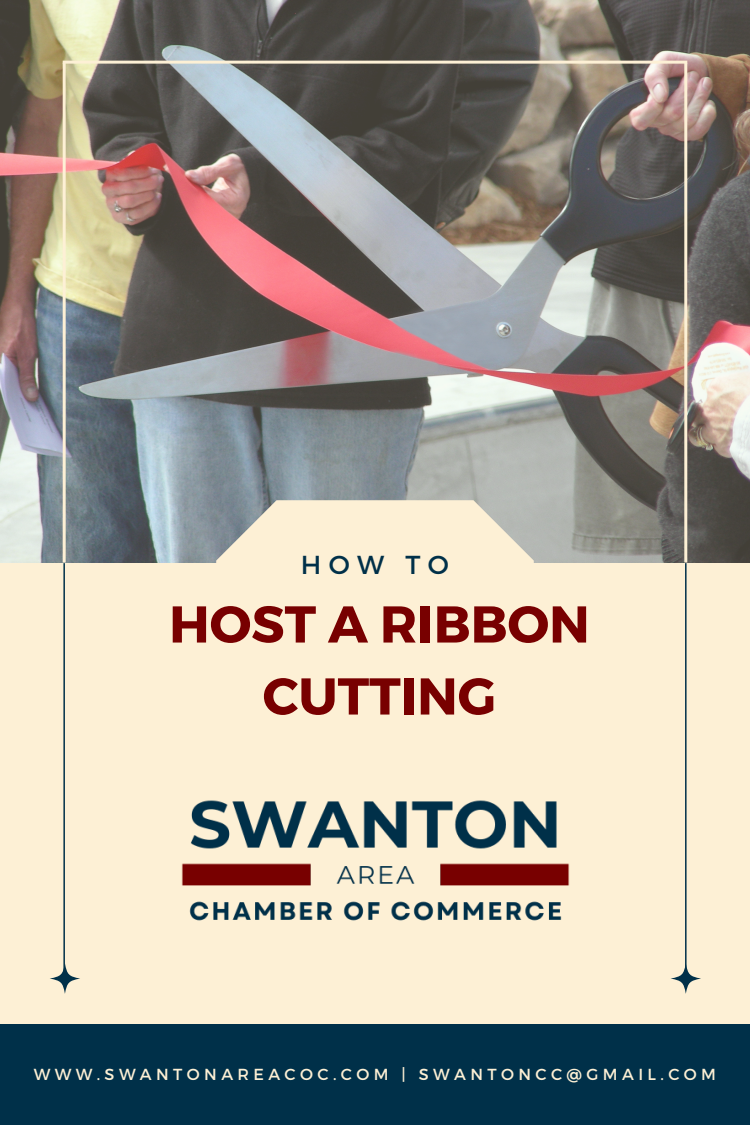
<style>
.page{position:relative;width:750px;height:1125px;background:#fdf0d5}
.page>*{position:absolute;margin:0;border:0;box-sizing:border-box;transform-origin:0 0}
.t1{font:700 51.7px/72px "Montserrat";color:#780000;text-align:center}
.t2{font:26px "Montserrat";color:#003049}
.t3{font:16px "Montserrat";letter-spacing:.275em;color:#fdf0d5}
</style>
<div class="page">
<img style="left:0;top:0;width:750px;height:562px">
<svg style="left:216px;top:500px;width:318px;height:63px"></svg>
<div style="left:0;top:1024px;width:750px;height:101px;background:#003049"></div>
<hr style="left:63px;top:63px;width:3px;height:500px;background:#fdf0d5">
<hr style="left:684px;top:63px;width:3px;height:500px;background:#fdf0d5">
<hr style="left:63px;top:61px;width:624px;height:3px;background:#fdf0d5">
<hr style="left:63px;top:563px;width:2px;height:408px;background:#003049">
<hr style="left:685px;top:563px;width:2px;height:408px;background:#003049">
<svg style="left:50px;top:963px;width:30px;height:31px"></svg>
<svg style="left:671px;top:963px;width:30px;height:31px"></svg>
<img style="left:181px;top:800px;width:389px;height:121px">
<h2 class="t2" style="left:301px;top:547px;width:150px">HOW TO</h2>
<h1 class="t1" style="left:169px;top:586px;width:422px">HOST A RIBBON<br>CUTTING</h1>
<p class="t3" style="left:34px;top:1064px;width:684px">WWW.SWANTONAREACOC.COM | SWANTONCC@GMAIL.COM</p>
</div>
